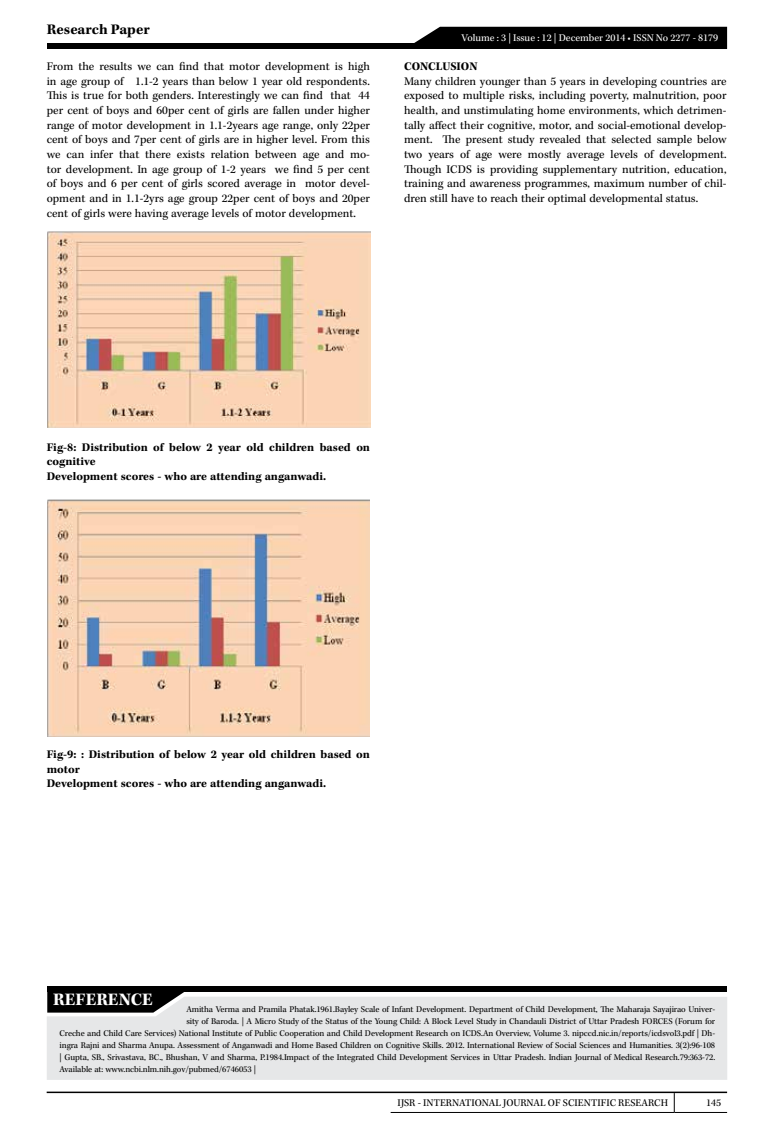
<style>
.page{position:relative;width:774px;height:1136px;background:#fff}
.page>*{position:absolute;margin:0;border:0;box-sizing:border-box;transform-origin:0 0}
.t1{font:700 18px "Kepler Std";letter-spacing:.005em;color:#fff}
.t2{font:700 15px "Kepler Std";color:#000}
.t3{font:12px/14.7px "Kepler Std";color:#000;text-align:justify}
.t4{font:700 12px/14.7px "Kepler Std";color:#000}
.t5{font:10.5px "Kepler Std";color:#000}
.t6{font:10.5px "Kepler Std";color:#fff}
.t7{font:9px "Kepler Std";letter-spacing:-.01em;color:#000}
</style>
<div class="page">
<hr style="left:47px;top:1091px;width:680px;height:1px;background:#000">
<svg style="left:674px;top:1092px;width:1px;height:19px"></svg>
<hr style="left:391px;top:1111px;width:283px;height:1px;background:#000">
<hr style="left:674px;top:1111px;width:53px;height:1px;background:#000">
<div style="left:47px;top:43px;width:680px;height:6px;background:#000"></div>
<div style="left:414px;top:27px;width:313px;height:16px;background:#000"></div>
<div style="left:47px;top:997px;width:680px;height:82px;background:#e6e7e8"></div>
<div style="left:47px;top:986px;width:680px;height:6px;background:#000"></div>
<svg style="left:47px;top:992px;width:139px;height:20px"></svg>
<img style="left:48px;top:231px;width:322px;height:196px">
<img style="left:48px;top:500px;width:322px;height:236px">
<p class="t2" style="left:47px;top:21px;width:104px">Research Paper</p>
<p class="t3" style="left:47px;top:59px;width:325px">From the results we can find that motor development is high in age group of 1.1-2 years than below 1 year old respondents.<br>This is true for both genders. Interestingly we can find that 44 per cent of boys and 60per cent of girls are fallen under higher range of motor development in 1.1-2years age range, only 22per cent of boys and 7per cent of girls are in higher level. From this we can infer that there exists relation between age and mo&shy;tor development. In age group of 1-2 years we find 5 per cent of boys and 6 per cent of girls scored average in motor devel&shy;opment and in 1.1-2yrs age group 22per cent of boys and 20per cent of girls were having average levels of motor development.</p>
<p class="t6" style="left:461px;top:32px;width:258px">Volume : 3 | Issue : 12 | December 2014 • ISSN No 2277 - 8179</p>
<p class="t4" style="left:404px;top:59px;width:75px">CONCLUSION</p>
<p class="t3" style="left:404px;top:74px;width:324px">Many children younger than 5 years in developing countries are exposed to multiple risks, including poverty, malnutrition, poor health, and unstimulating home environments, which detrimen&shy;tally affect their cognitive, motor, and social-emotional develop&shy;ment. The present study revealed that selected sample below two years of age were mostly average levels of development.<br>Though ICDS is providing supplementary nutrition, education, training and awareness programmes, maximum number of chil&shy;dren still have to reach their optimal developmental status.</p>
<p class="t4" style="left:47px;top:440px;width:325px">Fig-8: Distribution of below 2 year old children based on cognitive<br>Development scores - who are attending anganwadi.</p>
<p class="t4" style="left:47px;top:747px;width:325px">Fig-9: : Distribution of below 2 year old children based on motor<br>Development scores - who are attending anganwadi.</p>
<h1 class="t1" style="left:53px;top:988px;width:101px">REFERENCE</h1>
<p class="t7" style="left:186px;top:1003px;width:530px">Amitha Verma and Pramila Phatak.1961.Bayley Scale of Infant Development. Department of Child Development, The Maharaja Sayajirao Univer-</p>
<p class="t7" style="left:186px;top:1015px;width:530px">sity of Baroda. | A Micro Study of the Status of the Young Child: A Block Level Study in Chandauli District of Uttar Pradesh FORCES (Forum for</p>
<p class="t7" style="left:60px;top:1027px;width:657px">Creche and Child Care Services) National Institute of Public Cooperation and Child Development Research on ICDS.An Overview, Volume 3. nipccd.nic.in/reports/icdsvol3.pdf | Dh-</p>
<p class="t7" style="left:60px;top:1039px;width:657px">ingra Rajni and Sharma Anupa. Assessment of Anganwadi and Home Based Children on Cognitive Skills. 2012. International Review of Social Sciences and Humanities. 3(2):96-108</p>
<p class="t7" style="left:60px;top:1051px;width:657px">| Gupta, SB., Srivastava, BC., Bhushan, V and Sharma, P.1984.Impact of the Integrated Child Development Services in Uttar Pradesh. Indian Journal of Medical Research.79:363-72.</p>
<p class="t7" style="left:60px;top:1063px;width:198px">Available at: www.ncbi.nlm.nih.gov/pubmed/6746053 |</p>
<p class="t5" style="left:398px;top:1097px;width:272px">IJSR - INTERNATIONAL JOURNAL OF SCIENTIFIC RESEARCH</p>
<p class="t5" style="left:706px;top:1097px;width:17px">145</p>
</div>
